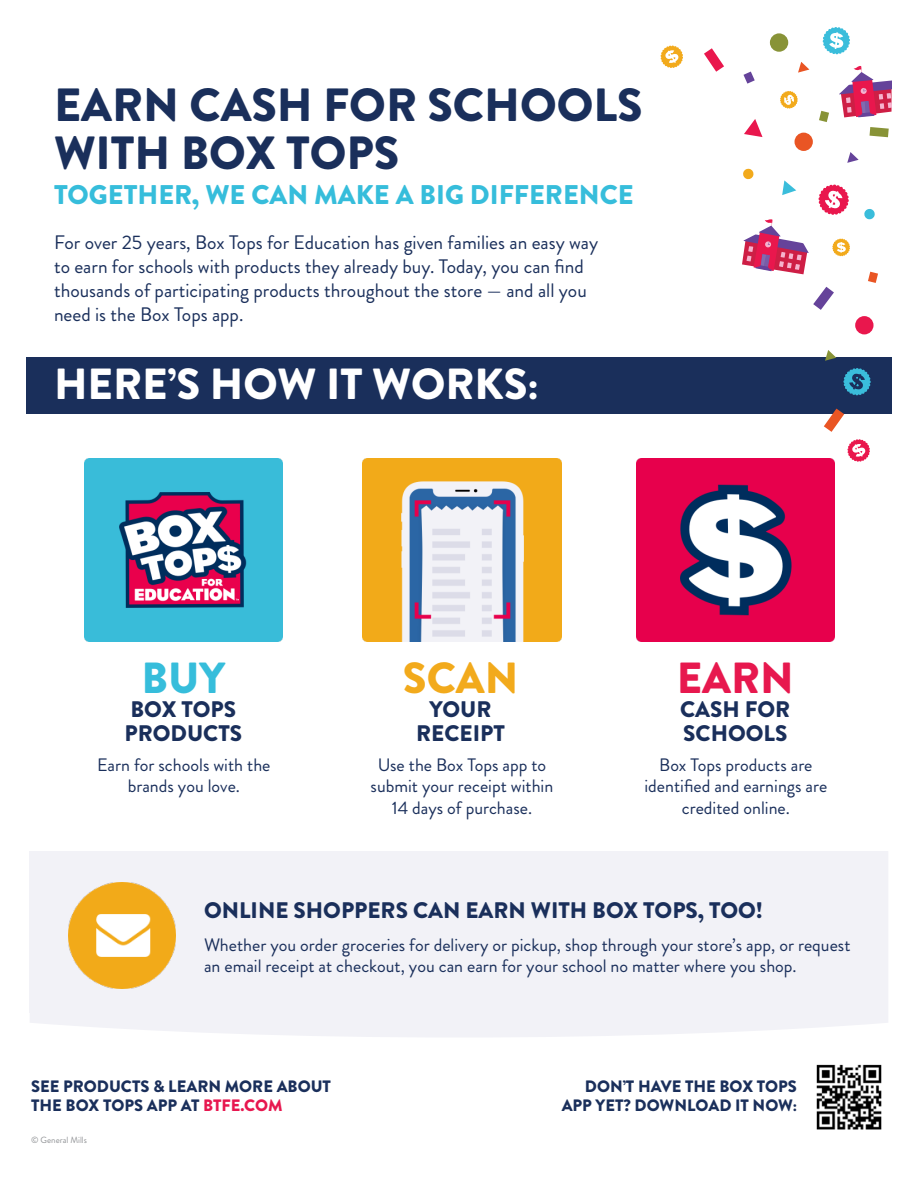
<style>
.page{position:relative;width:918px;height:1188px;background:#fff}
.page>*{position:absolute;margin:0;border:0;box-sizing:border-box;transform-origin:0 0}
.t1{font:900 46.5px/48px "Brandon Grotesque";color:#1a2f5b}
.t2{font:900 43.5px "Brandon Grotesque";color:#fff}
.t3{font:900 43.5px "Brandon Grotesque";color:#f2aa1c}
.t4{font:900 43.5px "Brandon Grotesque";color:#e7184e}
.t5{font:900 43.5px "Brandon Grotesque";color:#36bddb}
.t6{font:900 27px "Brandon Grotesque";color:#36bddb}
.t7{font:900 22.5px/24px "Brandon Grotesque";color:#1a2f5b}
.t8{font:19.5px/24px "Brandon Grotesque";color:#1a2f5b}
.t9{font:18px/21.6px "Brandon Grotesque";color:#1a2f5b;text-align:center}
.t10{font:900 16.5px/19.8px "Brandon Grotesque";color:#1a2f5b}
.t11{font:9px "Brandon Grotesque";color:#939598}
.s1{color:#e7174f}
</style>
<div class="page">
<div style="left:26px;top:357px;width:866px;height:56px;background:#1a2f5b"></div>
<svg style="left:30px;top:1013px;width:858px;height:24px;fill:#f2f2f7"></svg>
<div style="left:30px;top:851px;width:858px;height:162px;background:#f2f2f7"></div>
<img style="left:816px;top:1064px;width:66px;height:66px">
<svg style="left:813px;top:287px;width:21px;height:23px"></svg>
<svg style="left:704px;top:48px;width:20px;height:24px"></svg>
<svg style="left:824px;top:409px;width:20px;height:23px"></svg>
<svg style="left:743px;top:72px;width:12px;height:12px"></svg>
<svg style="left:868px;top:272px;width:10px;height:11px"></svg>
<svg style="left:819px;top:111px;width:10px;height:11px"></svg>
<svg style="left:870px;top:127px;width:19px;height:10px"></svg>
<svg style="left:864px;top:209px;width:11px;height:11px"></svg>
<svg style="left:743px;top:168px;width:11px;height:12px"></svg>
<div style="left:795px;top:133px;width:18px;height:18px;background:#e95524;border-radius:50%"></div>
<div style="left:770px;top:33px;width:18px;height:19px;background:#889337;border-radius:50%"></div>
<div style="left:855px;top:316px;width:19px;height:18px;background:#e9174d;border-radius:50%"></div>
<svg style="left:660px;top:45px;width:23px;height:23px"></svg>
<svg style="left:847px;top:439px;width:23px;height:23px"></svg>
<svg style="left:818px;top:184px;width:31px;height:31px"></svg>
<svg style="left:832px;top:238px;width:18px;height:18px"></svg>
<svg style="left:780px;top:91px;width:18px;height:18px"></svg>
<svg style="left:822px;top:27px;width:28px;height:28px"></svg>
<svg style="left:782px;top:180px;width:14px;height:15px"></svg>
<svg style="left:744px;top:119px;width:19px;height:18px"></svg>
<svg style="left:847px;top:152px;width:12px;height:11px"></svg>
<svg style="left:798px;top:62px;width:11px;height:11px"></svg>
<svg style="left:843px;top:368px;width:28px;height:28px"></svg>
<svg style="left:825px;top:350px;width:11px;height:11px"></svg>
<svg style="left:742px;top:219px;width:67px;height:55px"></svg>
<svg style="left:839px;top:66px;width:53px;height:51px"></svg>
<img style="left:85px;top:459px;width:198px;height:183px">
<img style="left:363px;top:459px;width:198px;height:183px">
<img style="left:636px;top:459px;width:198px;height:183px">
<img style="left:69px;top:882px;width:106px;height:106px">
<p class="t1" style="left:54px;top:82px;width:590px">EARN CASH FOR SCHOOLS<br>WITH BOX TOPS</p>
<p class="t6" style="left:54px;top:175px;width:581px">TOGETHER, WE CAN MAKE A BIG DIFFERENCE</p>
<p class="t8" style="left:54px;top:230px;width:546px">For over 25 years, Box Tops for Education has given families an easy way to earn for schools with products they already buy. Today, you can find thousands of participating products throughout the store — and all you need is the Box Tops app.</p>
<p class="t2" style="left:54px;top:354px;width:486px">HERE’S HOW IT WORKS:</p>
<p class="t5" style="left:142px;top:647px;width:85px">BUY</p>
<p class="t7" style="left:125px;top:698px;width:119px">BOX TOPS<br>PRODUCTS</p>
<p class="t3" style="left:403px;top:647px;width:117px">SCAN</p>
<p class="t7" style="left:416px;top:698px;width:90px;text-align:center">YOUR<br>RECEIPT</p>
<p class="t4" style="left:677px;top:647px;width:119px">EARN</p>
<p class="t7" style="left:680px;top:698px;width:112px">CASH FOR</p>
<p class="t7" style="left:683px;top:722px;width:106px">SCHOOLS</p>
<p class="t9" style="left:97px;top:754px;width:175px">Earn for schools with the brands you love.</p>
<p class="t9" style="left:371px;top:754px;width:184px">Use the Box Tops app to submit your receipt within<br>14 days of purchase.</p>
<p class="t9" style="left:644px;top:754px;width:184px">Box Tops products are identified and earnings are credited online.</p>
<p class="t7" style="left:204px;top:899px;width:560px">ONLINE SHOPPERS CAN EARN WITH BOX TOPS, TOO!</p>
<p class="t9" style="left:204px;top:934px;width:648px;text-align:left">Whether you order groceries for delivery or pickup, shop through your store’s app, or request an email receipt at checkout, you can earn for your school no matter where you shop.</p>
<p class="t10" style="left:31px;top:1076px;width:301px">SEE PRODUCTS &amp; LEARN MORE ABOUT<br>THE BOX TOPS APP AT <span class="s1">BTFE.COM</span></p>
<p class="t10" style="left:562px;top:1076px;width:237px;text-align:right">DON’T HAVE THE BOX TOPS<br>APP YET? DOWNLOAD IT NOW:</p>
<p class="t11" style="left:31px;top:1133px;width:57px">© General Mills</p>
</div>
